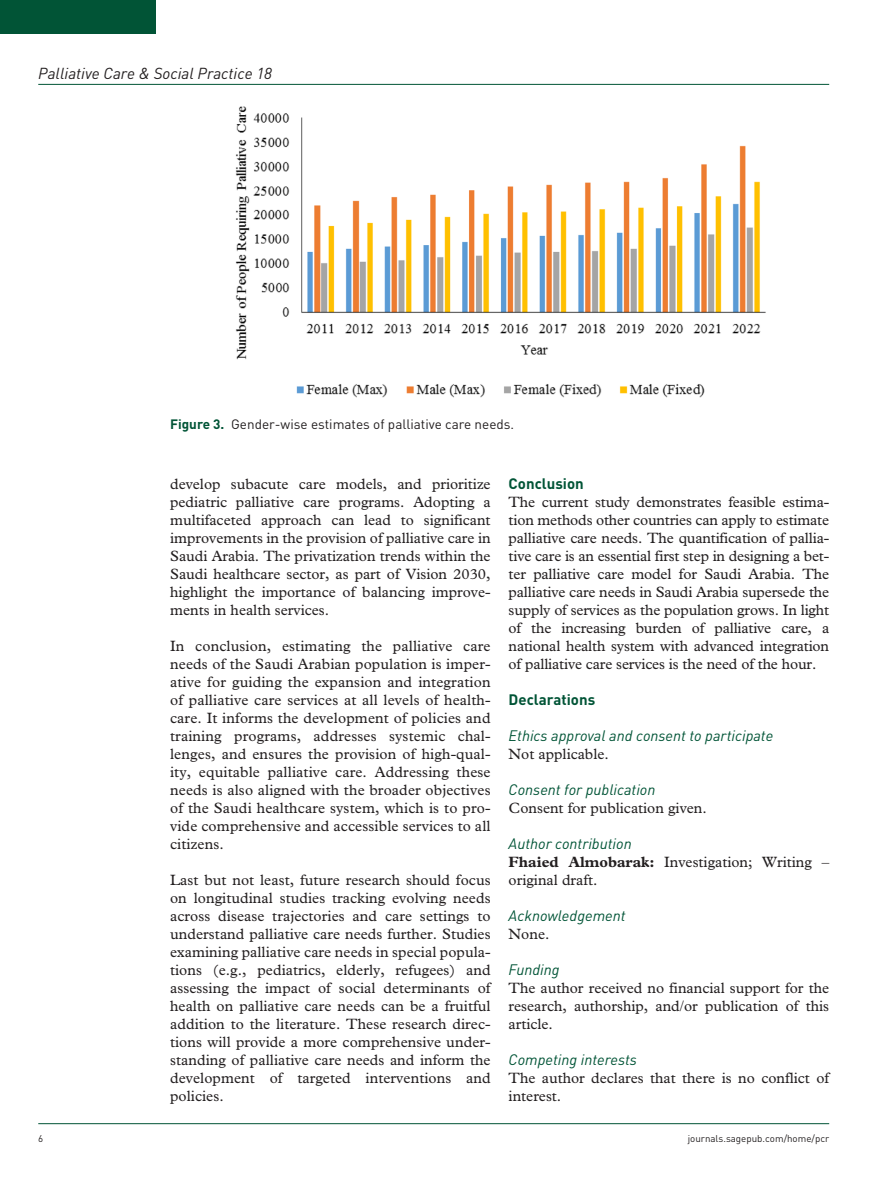
<style>
.page{position:relative;width:893px;height:1191px;background:#fff}
.page>*{position:absolute;margin:0;border:0;box-sizing:border-box;transform-origin:0 0}
.t1{font:italic 15.75px "DIN";color:#231f20}
.t2{font:15px/18px "Plantin Std";color:#231f20;text-align:justify}
.t3{font:italic 15px "DIN";color:#015436}
.t4{font:700 15px "DIN";color:#015436}
.t5{font:13.5px "DIN";color:#231f20}
.t6{font:9.75px "DIN";color:#231f20}
.s1{font-weight:700;color:#015436}
.s2{font-weight:700}
</style>
<div class="page">
<hr style="left:38px;top:84px;width:791px;height:1px;background:#015436">
<hr style="left:38px;top:1123px;width:791px;height:1px;background:#015436">
<div style="left:0;top:0;width:155px;height:34px;background:#015436"></div>
<img style="left:235px;top:106px;width:531px;height:292px">
<p class="t1" style="left:38px;top:63px;width:235px">Palliative Care &amp; Social Practice 18</p>
<p class="t5" style="left:170px;top:415px;width:346px"><span class="s1">Figure 3.</span> Gender-wise estimates of palliative care needs.</p>
<p class="t2" style="left:170px;top:475px;width:322px">develop subacute care models, and prioritize pediatric palliative care programs. Adopting a multifaceted approach can lead to significant improvements in the provision of palliative care in Saudi Arabia. The privatization trends within the Saudi healthcare sector, as part of Vision 2030, highlight the importance of balancing improve&shy;ments in health services.</p>
<p class="t2" style="left:170px;top:637px;width:322px">In conclusion, estimating the palliative care needs of the Saudi Arabian population is imper&shy;ative for guiding the expansion and integration of palliative care services at all levels of health&shy;care. It informs the development of policies and training programs, addresses systemic chal&shy;lenges, and ensures the provision of high-qual&shy;ity, equitable palliative care. Addressing these needs is also aligned with the broader objectives of the Saudi healthcare system, which is to pro&shy;vide comprehensive and accessible services to all citizens.</p>
<p class="t2" style="left:170px;top:871px;width:322px">Last but not least, future research should focus on longitudinal studies tracking evolving needs across disease trajectories and care settings to understand palliative care needs further. Studies examining palliative care needs in special popula&shy;tions (e.g., pediatrics, elderly, refugees) and assessing the impact of social determinants of health on palliative care needs can be a fruitful addition to the literature. These research direc&shy;tions will provide a more comprehensive under&shy;standing of palliative care needs and inform the development of targeted interventions and policies.</p>
<p class="t4" style="left:509px;top:474px;width:77px">Conclusion</p>
<p class="t2" style="left:509px;top:493px;width:322px">The current study demonstrates feasible estima&shy;tion methods other countries can apply to estimate palliative care needs. The quantification of pallia&shy;tive care is an essential first step in designing a bet&shy;ter palliative care model for Saudi Arabia. The palliative care needs in Saudi Arabia supersede the supply of services as the population grows. In light of the increasing burden of palliative care, a national health system with advanced integration of palliative care services is the need of the hour.</p>
<p class="t4" style="left:509px;top:690px;width:88px">Declarations</p>
<p class="t3" style="left:509px;top:726px;width:266px">Ethics approval and consent to participate</p>
<p class="t2" style="left:509px;top:745px;width:102px">Not applicable.</p>
<p class="t3" style="left:509px;top:780px;width:148px">Consent for publication</p>
<p class="t2" style="left:509px;top:799px;width:200px">Consent for publication given.</p>
<p class="t3" style="left:509px;top:834px;width:125px">Author contribution</p>
<p class="t2" style="left:509px;top:853px;width:322px"><span class="s2">Fhaied Almobarak:</span> Investigation; Writing – original draft.</p>
<p class="t3" style="left:509px;top:906px;width:118px">Acknowledgement</p>
<p class="t2" style="left:509px;top:925px;width:42px">None.</p>
<p class="t3" style="left:509px;top:960px;width:53px">Funding</p>
<p class="t2" style="left:509px;top:979px;width:322px">The author received no financial support for the research, authorship, and/or publication of this article.</p>
<p class="t3" style="left:509px;top:1050px;width:130px">Competing interests</p>
<p class="t2" style="left:509px;top:1069px;width:322px">The author declares that there is no conflict of interest.</p>
<p class="t6" style="left:38px;top:1132px;width:7px">6</p>
<p class="t6" style="left:688px;top:1132px;width:143px">journals.sagepub.com/home/pcr</p>
</div>
